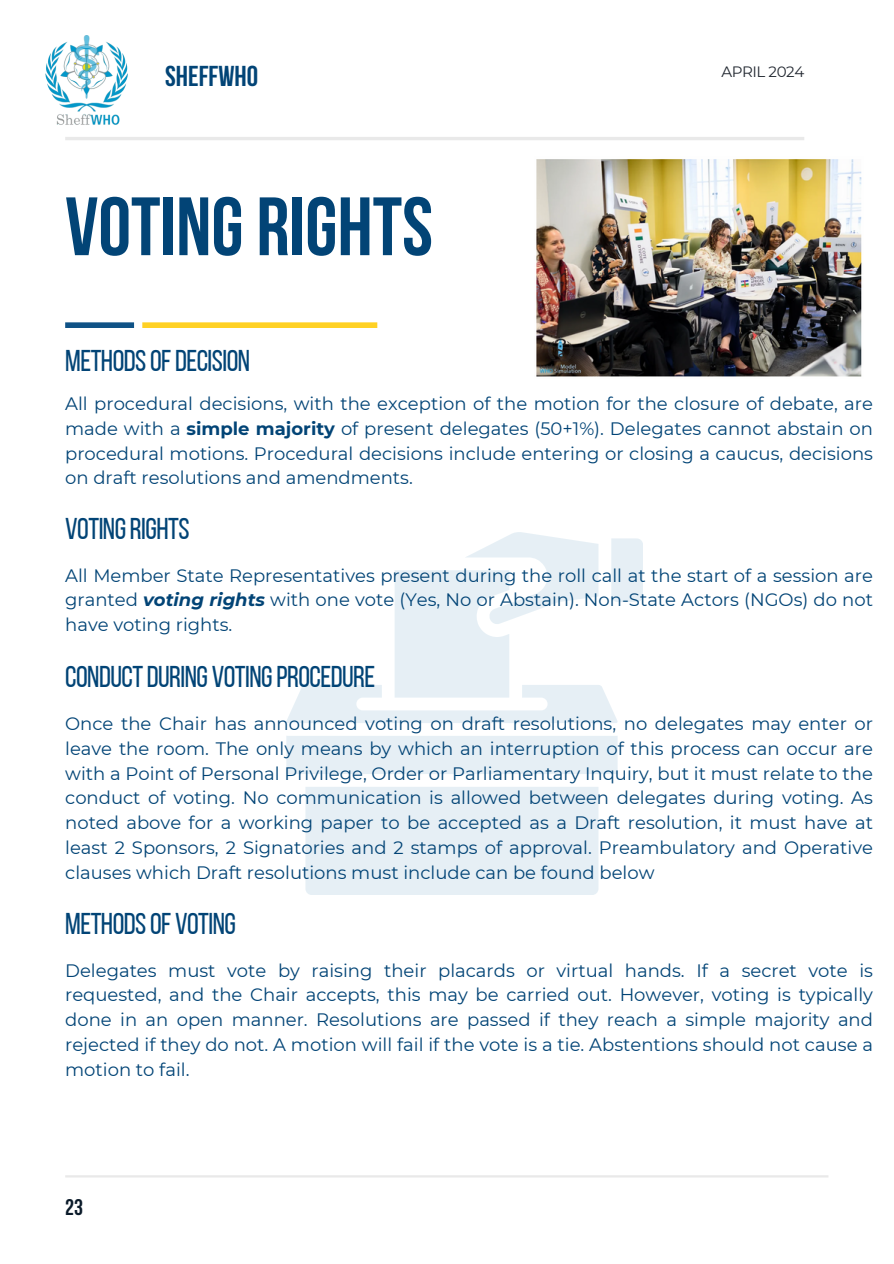
<style>
.page{position:relative;width:894px;height:1264px;background:#fff}
.page>*{position:absolute;margin:0;border:0;box-sizing:border-box;transform-origin:0 0}
.t1{font:700 82.5px "Bebas Neue";color:#024476}
.t2{font:30px "Bebas Neue";letter-spacing:-.015em;color:#024476}
.t3{font:700 28.65px "Bebas Neue";color:#024476}
.t4{font:700 22.5px "Bebas Neue";color:#0b1b2a}
.t5{font:18px/24.8px "Montserrat";color:#024476;text-align:justify}
.t6{font:15px "Montserrat";letter-spacing:-.025em;color:#222831}
.s1{font-weight:700}
.s2{font-weight:700;font-style:italic}
</style>
<div class="page">
<hr style="left:65px;top:1175px;width:763px;height:2px;background:#e9e9e9">
<hr style="left:65px;top:137px;width:739px;height:3px;background:#e9e9e9">
<div style="left:142px;top:322px;width:235px;height:6px;background:#ffd124"></div>
<div style="left:65px;top:322px;width:69px;height:6px;background:#0f5286"></div>
<img style="left:45px;top:36px;width:83px;height:89px">
<div style="left:305px;top:787px;width:293px;height:108px;background:#e6eff5"></div>
<div style="left:286px;top:736px;width:331px;height:38px;background:#e6eff5"></div>
<svg style="left:286px;top:532px;width:356px;height:191px"></svg>
<img style="left:536px;top:159px;width:326px;height:218px">
<h3 class="t3" style="left:165px;top:65px;width:94px">SHEFFWHO</h3>
<p class="t6" style="left:721px;top:62px;width:84px">APRIL 2024</p>
<h1 class="t1" style="left:65px;top:193px;width:369px">VOTING RIGHTS</h1>
<h2 class="t2" style="left:65px;top:349px;width:186px">METHODSOFDECISION</h2>
<p class="t5" style="left:65px;top:391px;width:809px">All procedural decisions, with the exception of the motion for the closure of debate, are made with a <span class="s1">simple majority</span> of present delegates (50+1%). Delegates cannot abstain on procedural motions. Procedural decisions include entering or closing a caucus, decisions on draft resolutions and amendments.</p>
<h2 class="t2" style="left:65px;top:516px;width:126px">VOTINGRIGHTS</h2>
<p class="t5" style="left:65px;top:563px;width:809px">All Member State Representatives present during the roll call at the start of a session are granted <span class="s2">voting rights</span> with one vote (Yes, No or Abstain). Non-State Actors (NGOs) do not have voting rights.</p>
<h2 class="t2" style="left:65px;top:664px;width:311px">CONDUCTDURING VOTINGPROCEDURE</h2>
<p class="t5" style="left:65px;top:711px;width:809px">Once the Chair has announced voting on draft resolutions, no delegates may enter or leave the room. The only means by which an interruption of this process can occur are with a Point of Personal Privilege, Order or Parliamentary Inquiry, but it must relate to the conduct of voting. No communication is allowed between delegates during voting. As noted above for a working paper to be accepted as a Draft resolution, it must have at least 2 Sponsors, 2 Signatories and 2 stamps of approval. Preambulatory and Operative clauses which Draft resolutions must include can be found below</p>
<h2 class="t2" style="left:65px;top:911px;width:172px">METHODSOF VOTING</h2>
<p class="t5" style="left:65px;top:957px;width:809px">Delegates must vote by raising their placards or virtual hands. If a secret vote is requested, and the Chair accepts, this may be carried out. However, voting is typically done in an open manner. Resolutions are passed if they reach a simple majority and rejected if they do not. A motion will fail if the vote is a tie. Abstentions should not cause a motion to fail.</p>
<p class="t4" style="left:65px;top:1197px;width:19px">23</p>
</div>
